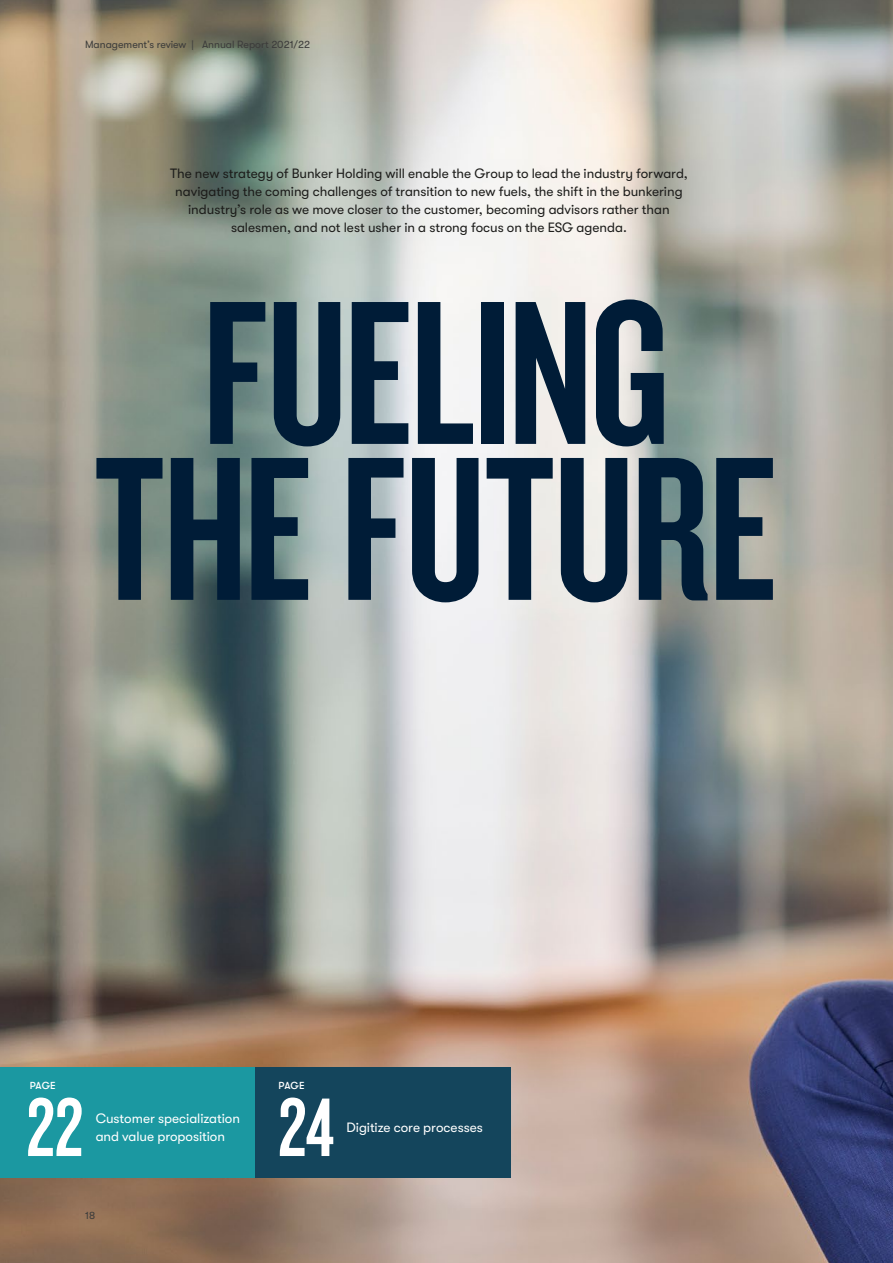
<style>
.page{position:relative;width:893px;height:1263px;background:#fff}
.page>*{position:absolute;margin:0;border:0;box-sizing:border-box;transform-origin:0 0}
.t1{font:213px/155.9px "Knockout 48 Featherweight";letter-spacing:-.01em;color:#001c37;text-align:center}
.t2{font:86.25px "Knockout 48 Featherweight";color:#fff}
.t3{font:13.5px/18px "GT Walsheim Pro";color:#1d1d1b;text-align:center}
.t4{font:13.5px/18px "GT Walsheim Pro";letter-spacing:-.005em;color:#fff}
.t5{font:10.5px "GT Walsheim Pro";color:#3c3c3b}
.t6{font:500 10.2px "GT Walsheim Pro";letter-spacing:-.005em;color:#fff}
</style>
<div class="page">
<img style="left:0;top:0;width:893px;height:1263px">
<div style="left:0;top:1067px;width:255px;height:110px;background:#1b98a1"></div>
<div style="left:255px;top:1067px;width:255px;height:110px;background:#14455c"></div>
<p class="t5" style="left:85px;top:38px;width:226px">Management’s review | Annual Report 2021/22</p>
<p class="t3" style="left:170px;top:164px;width:519px">The new strategy of Bunker Holding will enable the Group to lead the industry forward, navigating the coming challenges of transition to new fuels, the shift in the bunkering industry’s role as we move closer to the customer, becoming advisors rather than salesmen, and not lest usher in a strong focus on the ESG agenda.</p>
<h1 class="t1" style="left:95px;top:288px;width:684px">FUELING<br>THE FUTURE</h1>
<p class="t6" style="left:30px;top:1080px;width:28px">PAGE</p>
<p class="t6" style="left:279px;top:1080px;width:28px">PAGE</p>
<h2 class="t2" style="left:26px;top:1075px;width:58px">22</h2>
<h2 class="t2" style="left:278px;top:1075px;width:58px">24</h2>
<p class="t4" style="left:96px;top:1109px;width:146px">Customer specialization and value proposition</p>
<p class="t4" style="left:347px;top:1118px;width:138px">Digitize core processes</p>
<p class="t5" style="left:85px;top:1210px;width:12px">18</p>
</div>
